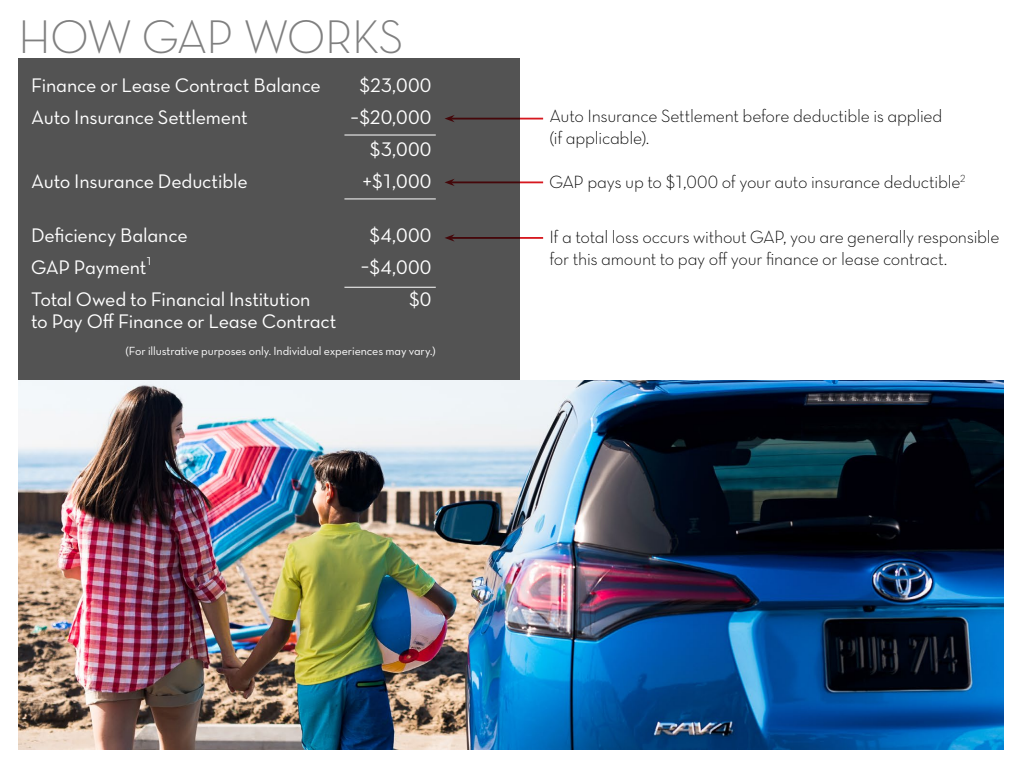
<style>
.page{position:relative;width:1024px;height:768px;background:#fff}
.page>*{position:absolute;margin:0;border:0;box-sizing:border-box;transform-origin:0 0}
.Subhead_2{font:48px "Neutra Text TF Light Alt";letter-spacing:-.035em;color:#808080}
.Subhead_2-2{font:20px "Neutra Text TF Book Alt";letter-spacing:-.01em;color:#fff}
.Subhead_2-3{font:18px/22px "Neutra Text TF Light Alt";letter-spacing:-.015em;color:#000}
.Subhead_2-4{font:12px "Neutra Text TF Book Alt";letter-spacing:-.01em;color:#fff}
</style>
<div class="page">
<img style="left:19px;top:380px;width:985px;height:370px">
<div style="left:18px;top:59px;width:502px;height:321px;background:#535353"></div>
<hr style="left:344px;top:135px;width:92px;height:1px;background:#fff">
<hr style="left:344px;top:199px;width:92px;height:1px;background:#fff">
<hr style="left:344px;top:287px;width:92px;height:1px;background:#fff">
<hr style="left:451px;top:118px;width:92px;height:2px;background:#d71920">
<svg style="left:445px;top:115px;width:10px;height:7px"></svg>
<hr style="left:451px;top:181px;width:92px;height:2px;background:#d71920">
<svg style="left:445px;top:179px;width:10px;height:7px"></svg>
<hr style="left:451px;top:237px;width:92px;height:2px;background:#d71920">
<svg style="left:445px;top:234px;width:10px;height:8px"></svg>
<p class="Subhead_2" style="left:18px;top:7px;width:387px">HOW GAP WORKS</p>
<p class="Subhead_2-2" style="left:31px;top:73px;width:291px">Finance or Lease Contract Balance</p>
<p class="Subhead_2-2" style="left:359px;top:73px;width:74px">$23,000</p>
<p class="Subhead_2-2" style="left:31px;top:105px;width:218px">Auto Insurance Settlement</p>
<p class="Subhead_2-2" style="left:351px;top:105px;width:82px">–$20,000</p>
<p class="Subhead_2-2" style="left:369px;top:137px;width:64px">$3,000</p>
<p class="Subhead_2-2" style="left:31px;top:169px;width:218px">Auto Insurance Deductible</p>
<p class="Subhead_2-2" style="left:361px;top:169px;width:72px">+$1,000</p>
<p class="Subhead_2-2" style="left:31px;top:223px;width:158px">Deficiency Balance</p>
<p class="Subhead_2-2" style="left:369px;top:223px;width:64px">$4,000</p>
<p class="Subhead_2-2" style="left:31px;top:255px;width:123px">GAP Payment<sup>1</sup></p>
<p class="Subhead_2-2" style="left:361px;top:255px;width:72px">–$4,000</p>
<p class="Subhead_2-2" style="left:31px;top:287px;width:281px">Total Owed to Financial Institution</p>
<p class="Subhead_2-2" style="left:409px;top:287px;width:24px">$0</p>
<p class="Subhead_2-2" style="left:31px;top:309px;width:307px">to Pay Off Finance or Lease Contract</p>
<p class="Subhead_2-4" style="left:125px;top:344px;width:312px">(For illustrative purposes only. Individual experiences may vary.)</p>
<p class="Subhead_2-3" style="left:549px;top:104px;width:395px">Auto Insurance Settlement before deductible is applied (if applicable).</p>
<p class="Subhead_2-3" style="left:549px;top:171px;width:418px">GAP pays up to $1,000 of your auto insurance deductible<sup>2</sup></p>
<p class="Subhead_2-3" style="left:549px;top:225px;width:452px">If a total loss occurs without GAP, you are generally responsible for this amount to pay off your finance or lease contract.</p>
</div>
